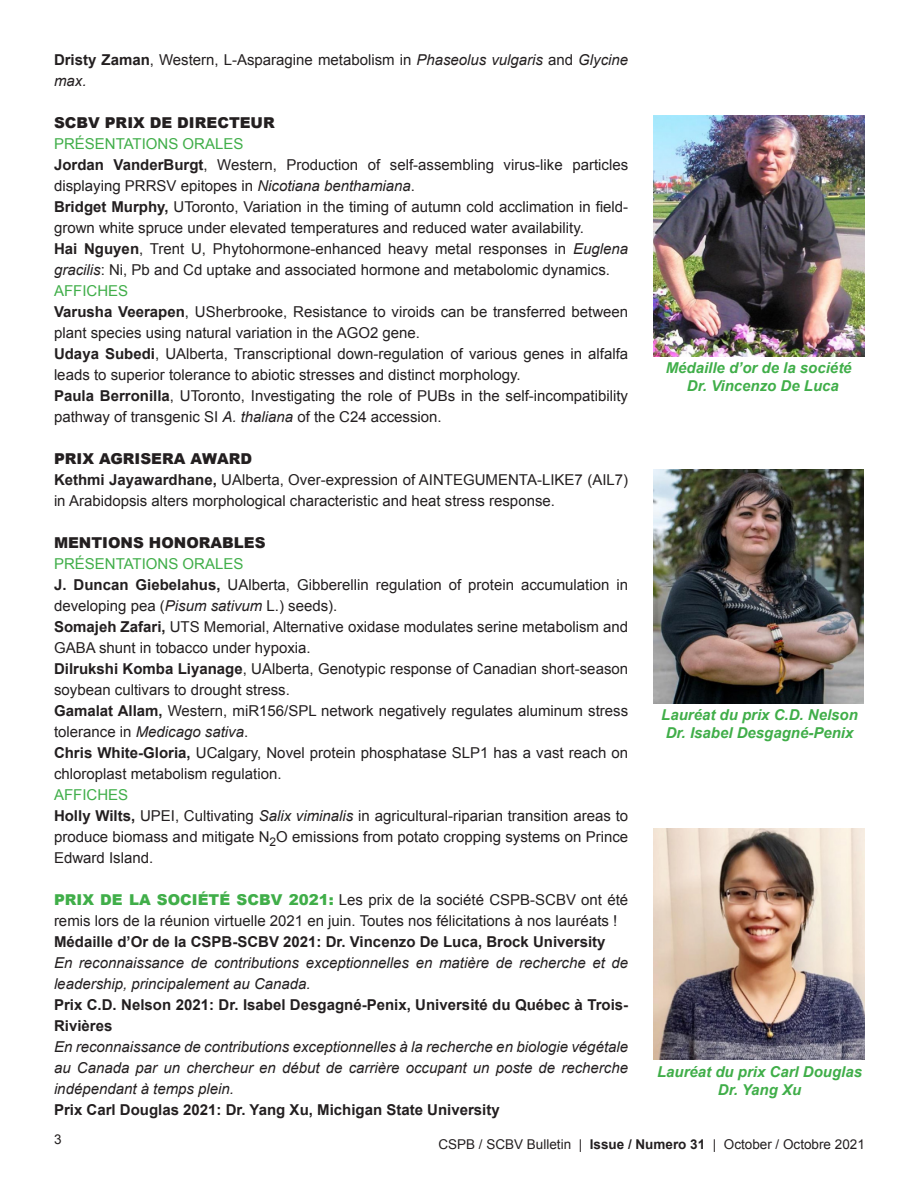
<style>
.page{position:relative;width:918px;height:1188px;background:#fff}
.page>*{position:absolute;margin:0;border:0;box-sizing:border-box;transform-origin:0 0}
.t1{font:15px/21px "Arial";color:#231f20}
.t2{font:italic 15px/21px "Arial";color:#231f20}
.t3{font:700 15px/21px "Arial";color:#231f20}
.t4{font:italic 700 15px "Arial";color:#40ae49}
.t5{font:900 15px "Arial";color:#231f20}
.t6{font:15px "Arial";color:#40ae49}
.t7{font:13.5px "Arial";color:#231f20}
.s1{font-weight:700}
.s2{font-style:italic}
.s3{font-weight:900;color:#40ae49}
</style>
<div class="page">
<img style="left:653px;top:115px;width:211px;height:241px">
<img style="left:653px;top:470px;width:211px;height:233px">
<img style="left:653px;top:828px;width:212px;height:232px">
<p class="t1" style="left:54px;top:49px;width:576px"><span class="s1">Dristy Zaman</span>, Western, L-Asparagine metabolism in <span class="s2">Phaseolus vulgaris</span> and <span class="s2">Glycine max.</span></p>
<p class="t5" style="left:54px;top:112px;width:222px">SCBV PRIX DE DIRECTEUR</p>
<p class="t6" style="left:54px;top:134px;width:191px">PRÉSENTATIONS ORALES</p>
<p class="t1" style="left:54px;top:154px;width:576px"><span class="s1">Jordan VanderBurgt</span>, Western, Production of self-assembling virus-like particles displaying PRRSV epitopes in <span class="s2">Nicotiana benthamiana</span>.</p>
<p class="t1" style="left:54px;top:196px;width:576px"><span class="s1">Bridget Murphy,</span> UToronto, Variation in the timing of autumn cold acclimation in field&shy;grown white spruce under elevated temperatures and reduced water availability.</p>
<p class="t1" style="left:54px;top:238px;width:576px"><span class="s1">Hai Nguyen</span>, Trent U, Phytohormone-enhanced heavy metal responses in <span class="s2">Euglena gracilis</span>: Ni, Pb and Cd uptake and associated hormone and metabolomic dynamics.</p>
<p class="t6" style="left:54px;top:281px;width:76px">AFFICHES</p>
<p class="t1" style="left:54px;top:301px;width:576px"><span class="s1">Varusha Veerapen</span>, USherbrooke, Resistance to viroids can be transferred between plant species using natural variation in the AGO2 gene.</p>
<p class="t1" style="left:54px;top:343px;width:576px"><span class="s1">Udaya Subedi</span>, UAlberta, Transcriptional down-regulation of various genes in alfalfa leads to superior tolerance to abiotic stresses and distinct morphology.</p>
<p class="t1" style="left:54px;top:385px;width:576px"><span class="s1">Paula Berronilla</span>, UToronto, Investigating the role of PUBs in the self-incompatibility pathway of transgenic SI <span class="s2">A. thaliana</span> of the C24 accession.</p>
<p class="t5" style="left:54px;top:448px;width:200px">PRIX AGRISERA AWARD</p>
<p class="t1" style="left:54px;top:469px;width:576px"><span class="s1">Kethmi Jayawardhane,</span> UAlberta, Over-expression of AINTEGUMENTA-LIKE7 (AIL7) in Arabidopsis alters morphological characteristic and heat stress response.</p>
<p class="t5" style="left:54px;top:532px;width:213px">MENTIONS HONORABLES</p>
<p class="t6" style="left:54px;top:554px;width:191px">PRÉSENTATIONS ORALES</p>
<p class="t1" style="left:54px;top:574px;width:576px"><span class="s1">J. Duncan Giebelahus,</span> UAlberta, Gibberellin regulation of protein accumulation in developing pea (<span class="s2">Pisum sativum</span> L.) seeds).</p>
<p class="t1" style="left:54px;top:616px;width:576px"><span class="s1">Somajeh Zafari,</span> UTS Memorial, Alternative oxidase modulates serine metabolism and<br>GABA shunt in tobacco under hypoxia.</p>
<p class="t1" style="left:54px;top:658px;width:576px"><span class="s1">Dilrukshi Komba Liyanage</span>, UAlberta, Genotypic response of Canadian short-season soybean cultivars to drought stress.</p>
<p class="t1" style="left:54px;top:700px;width:576px"><span class="s1">Gamalat Allam,</span> Western, miR156/SPL network negatively regulates aluminum stress tolerance in <span class="s2">Medicago sativa</span>.</p>
<p class="t1" style="left:54px;top:742px;width:576px"><span class="s1">Chris White-Gloria,</span> UCalgary, Novel protein phosphatase SLP1 has a vast reach on chloroplast metabolism regulation.</p>
<p class="t6" style="left:54px;top:785px;width:76px">AFFICHES</p>
<p class="t1" style="left:54px;top:805px;width:576px;text-align:justify"><span class="s1">Holly Wilts,</span> UPEI, Cultivating <span class="s2">Salix viminalis</span> in agricultural-riparian transition areas to produce biomass and mitigate N<sub>2</sub>O emissions from potato cropping systems on Prince Edward Island.</p>
<p class="t1" style="left:54px;top:889px;width:576px"><span class="s3">PRIX DE LA SOCIÉTÉ SCBV 2021:</span> Les prix de la société CSPB-SCBV ont été remis lors de la réunion virtuelle 2021 en juin. Toutes nos félicitations à nos lauréats !</p>
<p class="t3" style="left:54px;top:932px;width:553px">Médaille d’Or de la CSPB-SCBV 2021: Dr. Vincenzo De Luca, Brock University</p>
<p class="t2" style="left:54px;top:952px;width:576px">En reconnaissance de contributions exceptionnelles en matière de recherche et de leadership, principalement au Canada.</p>
<p class="t3" style="left:54px;top:995px;width:576px">Prix C.D. Nelson 2021: Dr. Isabel Desgagné-Penix, Université du Québec à Trois-<br>Rivières</p>
<p class="t2" style="left:54px;top:1036px;width:576px;text-align:justify">En reconnaissance de contributions exceptionnelles à la recherche en biologie végétale au Canada par un chercheur en début de carrière occupant un poste de recherche indépendant à temps plein.</p>
<p class="t3" style="left:54px;top:1100px;width:447px">Prix Carl Douglas 2021: Dr. Yang Xu, Michigan State University</p>
<p class="t4" style="left:666px;top:358px;width:187px">Médaille d’or de la société</p>
<p class="t4" style="left:687px;top:376px;width:153px">Dr. Vincenzo De Luca</p>
<p class="t4" style="left:661px;top:705px;width:198px">Lauréat du prix C.D. Nelson</p>
<p class="t4" style="left:666px;top:723px;width:189px">Dr. Isabel Desgagné-Penix</p>
<p class="t4" style="left:657px;top:1062px;width:207px">Lauréat du prix Carl Douglas</p>
<p class="t4" style="left:718px;top:1080px;width:85px">Dr. Yang Xu</p>
<p class="t7" style="left:54px;top:1130px;width:9px">3</p>
<p class="t7" style="left:438px;top:1136px;width:428px">CSPB / SCBV Bulletin | <span class="s1">Issue / Numero 31</span> | October / Octobre 2021</p>
</div>
